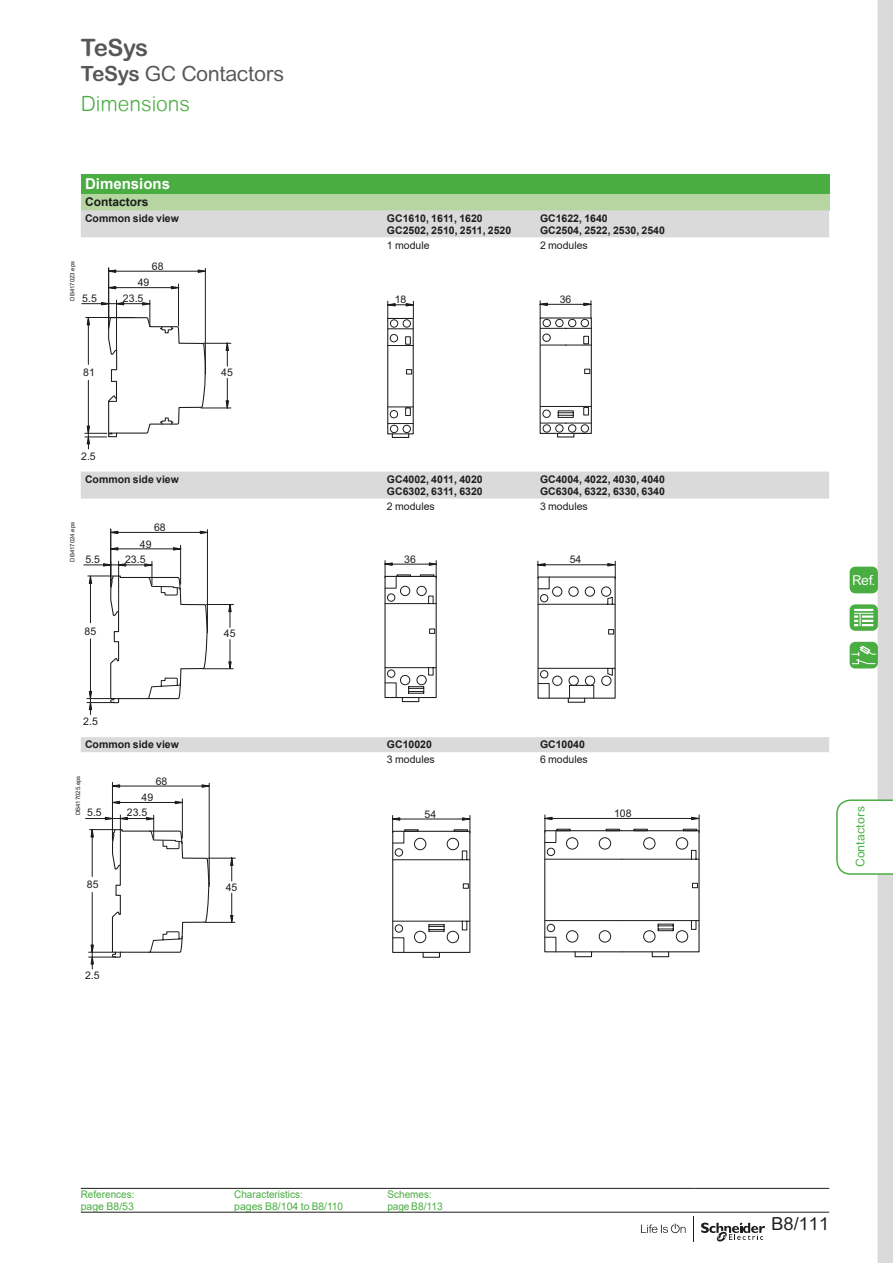
<style>
.page{position:relative;width:893px;height:1263px;background:#fff}
.page>*{position:absolute;margin:0;border:0;box-sizing:border-box;transform-origin:0 0}
.t1{font:700 24px "Arial Rounded MT Pro";letter-spacing:-.025em;color:#575756}
.t2{font:21px "Arial Rounded MT Pro";letter-spacing:-.02em;color:#575756}
.t3{font:300 21px "Arial Rounded MT";color:#49ad41}
.t4{font:18px "Arial Rounded MT Pro";color:#1d1d1b}
.t5{font:700 15px "Arial";color:#fff}
.t6{font:13.65px "Arial Rounded MT Pro";color:#fff}
.t7{font:12px "Arial Rounded MT Pro";color:#49ad41}
.t8{font:700 12px "Arial";color:#1d1d1b}
.t9{font:700 10.5px/12px "Arial";color:#1d1d1b}
.t10{font:10.5px "Arial";color:#1d1d1b}
.t11{font:10.5px/12px "Arial";color:#49ad41;scale:.95 1}
.t12{font:6px "Arial";color:#1d1d1b}
.s1{font-weight:700}
</style>
<div class="page">
<div style="left:878px;top:0;width:15px;height:1263px;background:#dadada"></div>
<svg style="left:641px;top:1223px;width:45px;height:10px"></svg>
<svg style="left:701px;top:1222px;width:64px;height:20px"></svg>
<svg style="left:693px;top:1216px;width:1px;height:26px"></svg>
<hr style="left:81px;top:1212px;width:748px;height:1px;background:#1d1d1b">
<svg style="left:836px;top:799px;width:57px;height:76px"></svg>
<div style="left:81px;top:174px;width:748px;height:20px;background:#49ad41"></div>
<div style="left:81px;top:194px;width:748px;height:16px;background:#b5d6a1"></div>
<svg style="left:81px;top:210px;width:748px;height:542px"></svg>
<div style="left:392px;top:433px;width:17px;height:5px;border:1px solid #1d1d1b"></div>
<svg style="left:109px;top:300px;width:465px;height:134px"></svg>
<hr style="left:116px;top:300px;width:1px;height:51px;background:#1d1d1b">
<hr style="left:178px;top:284px;width:1px;height:42px;background:#1d1d1b">
<hr style="left:205px;top:268px;width:1px;height:106px;background:#1d1d1b">
<hr style="left:116px;top:287px;width:55px;height:1px;background:#1d1d1b">
<svg style="left:109px;top:286px;width:7px;height:3px"></svg>
<svg style="left:171px;top:286px;width:7px;height:3px"></svg>
<hr style="left:116px;top:271px;width:88px;height:1px;background:#1d1d1b">
<svg style="left:109px;top:269px;width:7px;height:4px"></svg>
<svg style="left:198px;top:269px;width:8px;height:4px"></svg>
<hr style="left:108px;top:268px;width:1px;height:61px;background:#1d1d1b">
<svg style="left:387px;top:301px;width:27px;height:134px"></svg>
<svg style="left:539px;top:301px;width:53px;height:133px"></svg>
<svg style="left:82px;top:302px;width:149px;height:161px"></svg>
<hr style="left:180px;top:545px;width:1px;height:39px;background:#1d1d1b">
<hr style="left:207px;top:530px;width:1px;height:103px;background:#1d1d1b">
<hr style="left:118px;top:549px;width:55px;height:1px;background:#1d1d1b">
<svg style="left:111px;top:547px;width:7px;height:4px"></svg>
<svg style="left:173px;top:547px;width:8px;height:4px"></svg>
<hr style="left:118px;top:532px;width:88px;height:1px;background:#1d1d1b">
<svg style="left:111px;top:531px;width:7px;height:3px"></svg>
<svg style="left:200px;top:531px;width:7px;height:3px"></svg>
<hr style="left:110px;top:529px;width:1px;height:58px;background:#1d1d1b">
<svg style="left:84px;top:561px;width:150px;height:154px"></svg>
<div style="left:402px;top:697px;width:17px;height:5px;border:1px solid #1d1d1b"></div>
<svg style="left:384px;top:560px;width:53px;height:138px"></svg>
<div style="left:568px;top:698px;width:17px;height:5px;border:1px solid #1d1d1b"></div>
<svg style="left:537px;top:561px;width:79px;height:138px"></svg>
<hr style="left:112px;top:818px;width:35px;height:1px;background:#1d1d1b">
<hr style="left:92px;top:837px;width:1px;height:39px;background:#1d1d1b">
<hr style="left:92px;top:892px;width:1px;height:70px;background:#1d1d1b">
<svg style="left:86px;top:815px;width:42px;height:24px"></svg>
<hr style="left:182px;top:799px;width:1px;height:39px;background:#1d1d1b">
<hr style="left:209px;top:783px;width:1px;height:103px;background:#1d1d1b">
<hr style="left:120px;top:802px;width:55px;height:1px;background:#1d1d1b">
<svg style="left:113px;top:801px;width:7px;height:3px"></svg>
<svg style="left:175px;top:801px;width:8px;height:3px"></svg>
<hr style="left:112px;top:782px;width:1px;height:57px;background:#1d1d1b">
<hr style="left:120px;top:786px;width:88px;height:1px;background:#1d1d1b">
<svg style="left:113px;top:784px;width:7px;height:4px"></svg>
<svg style="left:202px;top:784px;width:8px;height:4px"></svg>
<svg style="left:111px;top:829px;width:329px;height:129px"></svg>
<svg style="left:146px;top:815px;width:37px;height:138px"></svg>
<svg style="left:392px;top:815px;width:79px;height:138px"></svg>
<svg style="left:89px;top:944px;width:32px;height:25px"></svg>
<svg style="left:544px;top:815px;width:156px;height:143px"></svg>
<hr style="left:81px;top:1188px;width:153px;height:1px;background:#1d1d1b">
<hr style="left:234px;top:1188px;width:154px;height:1px;background:#1d1d1b">
<hr style="left:388px;top:1188px;width:153px;height:1px;background:#1d1d1b">
<hr style="left:541px;top:1188px;width:153px;height:1px;background:#1d1d1b">
<hr style="left:694px;top:1188px;width:135px;height:1px;background:#1d1d1b">
<div style="left:850px;top:567px;width:27px;height:26px;background:#49ad41;border-radius:5px"></div>
<div style="left:850px;top:567px;width:28px;height:26px;border:2px solid #49ad41;border-radius:5px"></div>
<svg style="left:850px;top:605px;width:27px;height:25px"></svg>
<div style="left:850px;top:604px;width:28px;height:27px;border:1px solid #49ad41;border-radius:5px"></div>
<svg style="left:854px;top:609px;width:19px;height:17px"></svg>
<svg style="left:850px;top:642px;width:27px;height:26px"></svg>
<div style="left:850px;top:642px;width:28px;height:26px;border:2px solid #49ad41;border-radius:5px"></div>
<svg style="left:851px;top:645px;width:26px;height:19px"></svg>
<h1 class="t1" style="left:81px;top:33px;width:69px">TeSys</h1>
<h2 class="t2" style="left:81px;top:62px;width:205px"><span class="s1">TeSys</span> GC Contactors</h2>
<h2 class="t3" style="left:81px;top:91px;width:111px">Dimensions</h2>
<h3 class="t5" style="left:85px;top:173px;width:87px">Dimensions</h3>
<p class="t8" style="left:85px;top:193px;width:65px">Contactors</p>
<p class="t9" style="left:85px;top:212px;width:95px">Common side view</p>
<p class="t9" style="left:387px;top:212px;width:126px">GC1610, 1611, 1620<br>GC2502, 2510, 2511, 2520</p>
<p class="t9" style="left:540px;top:212px;width:126px">GC1622, 1640<br>GC2504, 2522, 2530, 2540</p>
<p class="t10" style="left:387px;top:238px;width:44px">1 module</p>
<p class="t10" style="left:540px;top:238px;width:49px">2 modules</p>
<p class="t12" style="left:68px;top:301px;width:41px;rotate:-90deg">DB417023.eps</p>
<p class="t10" style="left:152px;top:259px;width:13px">68</p>
<p class="t10" style="left:138px;top:275px;width:13px">49</p>
<p class="t10" style="left:82px;top:291px;width:16px">5.5</p>
<p class="t10" style="left:123px;top:291px;width:22px">23.5</p>
<p class="t10" style="left:83px;top:365px;width:13px">81</p>
<p class="t10" style="left:221px;top:365px;width:13px">45</p>
<p class="t10" style="left:81px;top:449px;width:16px">2.5</p>
<p class="t10" style="left:395px;top:293px;width:13px">18</p>
<p class="t10" style="left:560px;top:292px;width:13px">36</p>
<p class="t12" style="left:68px;top:562px;width:41px;rotate:-90deg">DB417024.eps</p>
<p class="t9" style="left:85px;top:473px;width:95px">Common side view</p>
<p class="t9" style="left:387px;top:473px;width:97px">GC4002, 4011, 4020<br>GC6302, 6311, 6320</p>
<p class="t9" style="left:540px;top:473px;width:126px">GC4004, 4022, 4030, 4040<br>GC6304, 6322, 6330, 6340</p>
<p class="t10" style="left:387px;top:499px;width:49px">2 modules</p>
<p class="t10" style="left:540px;top:499px;width:49px">3 modules</p>
<p class="t10" style="left:154px;top:520px;width:13px">68</p>
<p class="t10" style="left:140px;top:537px;width:13px">49</p>
<p class="t10" style="left:85px;top:552px;width:16px">5.5</p>
<p class="t10" style="left:125px;top:552px;width:22px">23.5</p>
<p class="t10" style="left:404px;top:552px;width:13px">36</p>
<p class="t10" style="left:570px;top:552px;width:13px">54</p>
<p class="t10" style="left:85px;top:624px;width:13px">85</p>
<p class="t10" style="left:224px;top:626px;width:13px">45</p>
<p class="t10" style="left:83px;top:714px;width:16px">2.5</p>
<p class="t9" style="left:85px;top:739px;width:95px">Common side view</p>
<p class="t9" style="left:387px;top:739px;width:46px">GC10020</p>
<p class="t9" style="left:540px;top:739px;width:46px">GC10040</p>
<p class="t10" style="left:387px;top:752px;width:49px">3 modules</p>
<p class="t10" style="left:540px;top:752px;width:49px">6 modules</p>
<p class="t12" style="left:74px;top:815px;width:41px;rotate:-90deg">DB417025.eps</p>
<p class="t10" style="left:156px;top:774px;width:13px">68</p>
<p class="t10" style="left:142px;top:790px;width:13px">49</p>
<p class="t10" style="left:87px;top:805px;width:16px">5.5</p>
<p class="t10" style="left:127px;top:805px;width:22px">23.5</p>
<p class="t10" style="left:424px;top:807px;width:13px">54</p>
<p class="t10" style="left:614px;top:806px;width:19px">108</p>
<p class="t10" style="left:87px;top:877px;width:13px">85</p>
<p class="t10" style="left:226px;top:880px;width:13px">45</p>
<p class="t10" style="left:85px;top:968px;width:16px">2.5</p>
<p class="t11" style="left:81px;top:1188px;width:58px">References: page B8/53</p>
<p class="t11" style="left:234px;top:1188px;width:116px">Characteristics:<br>pages B8/104 to B8/110</p>
<p class="t11" style="left:388px;top:1188px;width:59px">Schemes: page B8/113</p>
<h3 class="t6" style="left:852px;top:572px;width:24px">Ref.</h3>
<p class="t7" style="left:853px;top:867px;width:62px;rotate:-90deg">Contactors</p>
<h3 class="t4" style="left:771px;top:1212px;width:59px">B8/111</h3>
</div>
